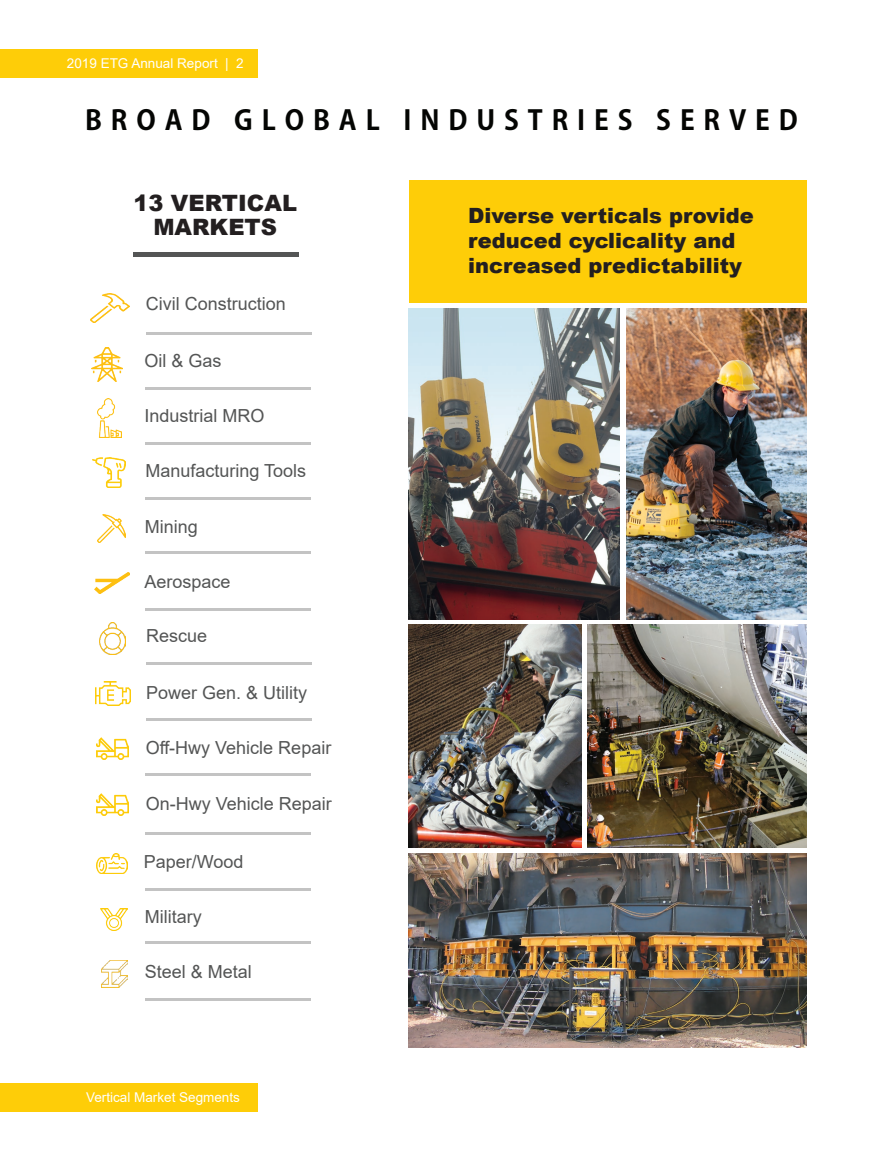
<style>
.page{position:relative;width:891px;height:1155px;background:#fff}
.page>*{position:absolute;margin:0;border:0;box-sizing:border-box;transform-origin:0 0}
.t1{font:700 27px "Adobe Gothic Std";letter-spacing:.33em;color:#040503}
.t2{font:900 22.5px "Arial";color:#231f20}
.t3{font:900 21px/25.2px "Arial";color:#231f20}
.t4{font:18px "Arial";color:#545555}
.t5{font:13.5px "Arial";color:#fff}
</style>
<div class="page">
<div style="left:0;top:49px;width:257px;height:28px;background:#fecd08"></div>
<div style="left:133px;top:252px;width:166px;height:5px;background:#545555"></div>
<div style="left:409px;top:180px;width:398px;height:122px;background:#fecd08"></div>
<img style="left:409px;top:308px;width:211px;height:311px">
<img style="left:587px;top:624px;width:220px;height:223px">
<img style="left:409px;top:624px;width:172px;height:223px">
<img style="left:626px;top:308px;width:181px;height:311px">
<img style="left:409px;top:853px;width:398px;height:194px">
<hr style="left:146px;top:332px;width:166px;height:2px;background:#c3c3c3">
<hr style="left:145px;top:387px;width:166px;height:2px;background:#c3c3c3">
<hr style="left:145px;top:442px;width:166px;height:2px;background:#c3c3c3">
<hr style="left:145px;top:497px;width:166px;height:3px;background:#c3c3c3">
<hr style="left:145px;top:551px;width:166px;height:2px;background:#c3c3c3">
<hr style="left:145px;top:608px;width:166px;height:2px;background:#c3c3c3">
<hr style="left:145px;top:773px;width:166px;height:2px;background:#c3c3c3">
<hr style="left:146px;top:662px;width:166px;height:2px;background:#c3c3c3">
<hr style="left:146px;top:718px;width:166px;height:3px;background:#c3c3c3">
<hr style="left:145px;top:997px;width:166px;height:3px;background:#c3c3c3">
<hr style="left:145px;top:832px;width:166px;height:2px;background:#c3c3c3">
<hr style="left:145px;top:888px;width:166px;height:2px;background:#c3c3c3">
<hr style="left:145px;top:941px;width:166px;height:2px;background:#c3c3c3">
<img style="left:93px;top:457px;width:32px;height:30px">
<img style="left:98px;top:514px;width:28px;height:28px">
<img style="left:94px;top:572px;width:35px;height:21px">
<img style="left:95px;top:681px;width:36px;height:24px">
<img style="left:96px;top:737px;width:32px;height:22px">
<img style="left:97px;top:853px;width:30px;height:20px">
<img style="left:100px;top:908px;width:27px;height:22px">
<img style="left:102px;top:960px;width:25px;height:27px">
<img style="left:99px;top:622px;width:27px;height:32px">
<img style="left:91px;top:347px;width:31px;height:35px">
<div style="left:0;top:1082px;width:257px;height:29px;background:#fecd08"></div>
<img style="left:91px;top:293px;width:38px;height:29px">
<img style="left:97px;top:398px;width:25px;height:39px">
<img style="left:96px;top:793px;width:32px;height:22px">
<p class="t5" style="left:67px;top:54px;width:178px">2019 ETG Annual Report | 2</p>
<p class="t1" style="left:85px;top:103px;width:714px">BROAD GLOBAL INDUSTRIES SERVED</p>
<p class="t2" style="left:133px;top:187px;width:165px">13 VERTICAL</p>
<p class="t2" style="left:153px;top:211px;width:125px">MARKETS</p>
<p class="t3" style="left:468px;top:202px;width:287px">Diverse verticals provide reduced cyclicality and increased predictability</p>
<p class="t4" style="left:146px;top:291px;width:142px">Civil Construction</p>
<p class="t4" style="left:144px;top:348px;width:79px">Oil &amp; Gas</p>
<p class="t4" style="left:145px;top:403px;width:122px">Industrial MRO</p>
<p class="t4" style="left:145px;top:458px;width:162px">Manufacturing Tools</p>
<p class="t4" style="left:145px;top:514px;width:55px">Mining</p>
<p class="t4" style="left:145px;top:569px;width:88px">Aerospace</p>
<p class="t4" style="left:146px;top:623px;width:63px">Rescue</p>
<p class="t4" style="left:146px;top:679px;width:163px">Power Gen. &amp; Utility</p>
<p class="t4" style="left:146px;top:735px;width:187px">Off-Hwy Vehicle Repair</p>
<p class="t4" style="left:146px;top:791px;width:188px">On-Hwy Vehicle Repair</p>
<p class="t4" style="left:144px;top:848px;width:101px">Paper/Wood</p>
<p class="t4" style="left:145px;top:904px;width:58px">Military</p>
<p class="t4" style="left:145px;top:958px;width:109px">Steel &amp; Metal</p>
<p class="t5" style="left:86px;top:1087px;width:155px">Vertical Market Segments</p>
</div>
